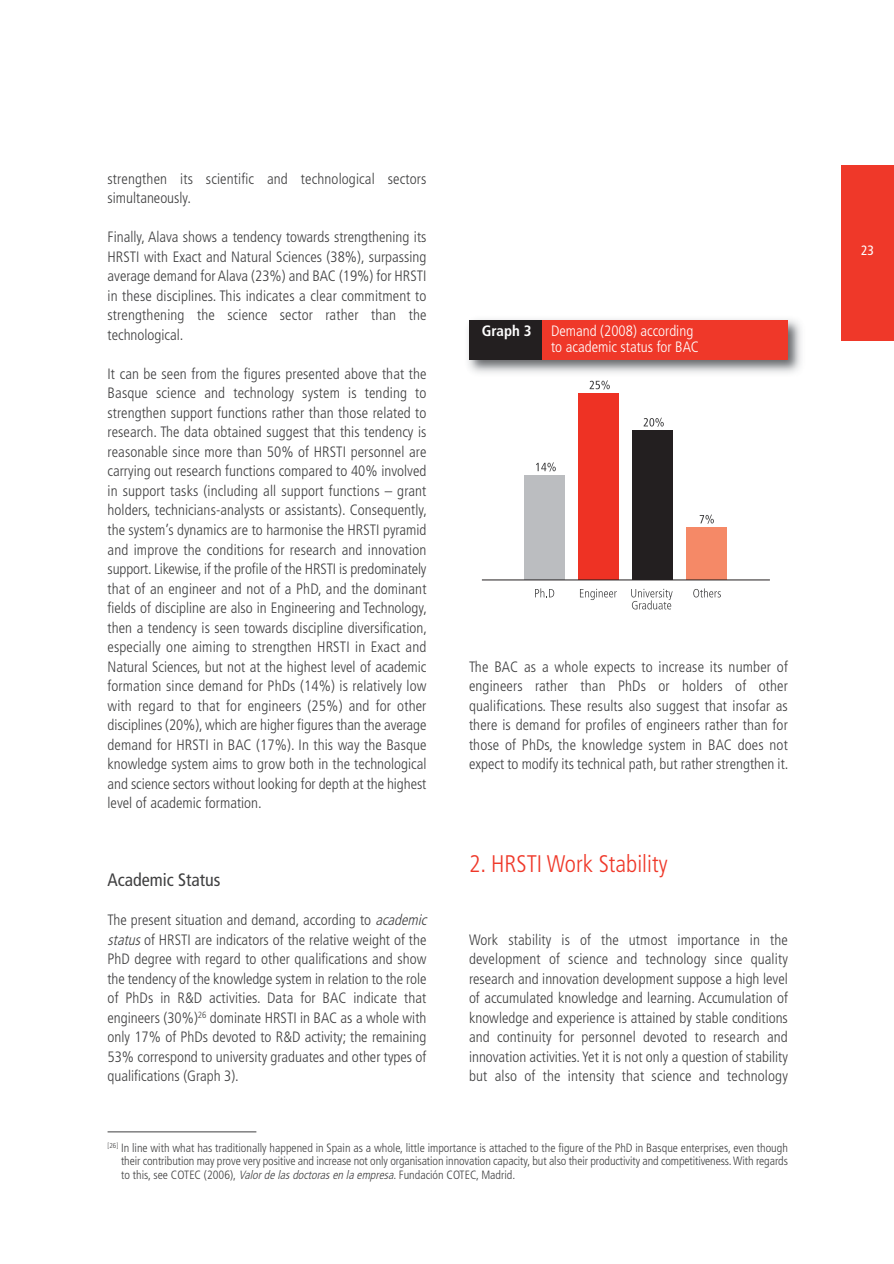
<style>
.page{position:relative;width:894px;height:1264px;background:#fff}
.page>*{position:absolute;margin:0;border:0;box-sizing:border-box;transform-origin:0 0}
.t1{font:300 condensed 24px "Frutiger LT Std";color:#ef3829}
.t2{font:condensed 18px "Frutiger LT Std";color:#404041}
.t3{font:300 condensed 15px/19.5px "Frutiger LT Std";color:#404041;text-align:justify}
.t4{font:300 condensed 15px/16.5px "Frutiger LT Std";color:#fff}
.t5{font:700 condensed 15px "Frutiger LT Std";color:#fff}
.t6{font:condensed 13.5px "Frutiger LT Std";color:#fff}
.t7{font:300 condensed 12px/13.5px "Frutiger LT Std";color:#404041;text-align:justify}
.s1{font-style:italic}
</style>
<div class="page">
<div style="left:841px;top:165px;width:53px;height:175px;background:#ef3829"></div>
<hr style="left:108px;top:1131px;width:148px;height:1px;background:#404041">
<img style="left:468px;top:319px;width:333px;height:54px">
<div style="left:469px;top:320px;width:319px;height:39px;background:#ef3829"></div>
<div style="left:469px;top:320px;width:72px;height:39px;background:#231f20"></div>
<svg style="left:535px;top:588px;width:19px;height:9px"></svg>
<svg style="left:580px;top:588px;width:37px;height:12px"></svg>
<svg style="left:631px;top:588px;width:42px;height:21px"></svg>
<svg style="left:693px;top:588px;width:28px;height:9px"></svg>
<div style="left:687px;top:527px;width:40px;height:53px;background:#f58967"></div>
<div style="left:633px;top:431px;width:40px;height:149px;background:#231f20"></div>
<div style="left:579px;top:393px;width:40px;height:187px;background:#ee3224"></div>
<div style="left:525px;top:475px;width:40px;height:105px;background:#bbbdc0"></div>
<svg style="left:700px;top:514px;width:14px;height:9px"></svg>
<svg style="left:644px;top:417px;width:20px;height:10px"></svg>
<svg style="left:590px;top:380px;width:20px;height:9px"></svg>
<svg style="left:536px;top:462px;width:20px;height:9px"></svg>
<hr style="left:482px;top:579px;width:288px;height:1px;background:#231f20">
<p class="t3" style="left:108px;top:170px;width:320px">strengthen its scientific and technological sectors simultaneously.</p>
<p class="t3" style="left:108px;top:228px;width:320px">Finally, Alava shows a tendency towards strengthening its HRSTI with Exact and Natural Sciences (38%), surpassing average demand for Alava (23%) and BAC (19%) for HRSTI in these disciplines. This indicates a clear commitment to strengthening the science sector rather than the technological.</p>
<p class="t3" style="left:108px;top:365px;width:321px">It can be seen from the figures presented above that the Basque science and technology system is tending to strengthen support functions rather than those related to research. The data obtained suggest that this tendency is reasonable since more than 50% of HRSTI personnel are carrying out research functions compared to 40% involved in support tasks (including all support functions – grant holders, technicians-analysts or assistants). Consequently, the system’s dynamics are to harmonise the HRSTI pyramid and improve the conditions for research and innovation support. Likewise, if the profile of the HRSTI is predominately that of an engineer and not of a PhD, and the dominant fields of discipline are also in Engineering and Technology, then a tendency is seen towards discipline diversification, especially one aiming to strengthen HRSTI in Exact and Natural Sciences, but not at the highest level of academic formation since demand for PhDs (14%) is relatively low with regard to that for engineers (25%) and for other disciplines (20%), which are higher figures than the average demand for HRSTI in BAC (17%). In this way the Basque knowledge system aims to grow both in the technological and science sectors without looking for depth at the highest level of academic formation.</p>
<p class="t2" style="left:108px;top:872px;width:114px">Academic Status</p>
<p class="t3" style="left:108px;top:911px;width:323px;text-align:left">The present situation and demand, according to <span class="s1">academic status</span>of HRSTI are indicators of the relative weight of the PhD degree with regard to other qualifications and show the tendency of the knowledge system in relation to the role of PhDs in R&amp;D activities. Data for BAC indicate that engineers (30%)<sup>26</sup> dominate HRSTI in BAC as a whole with only 17% of PhDs devoted to R&amp;D activity; the remaining 53% correspond to university graduates and other types of qualifications (Graph 3).</p>
<p class="t5" style="left:482px;top:324px;width:51px">Graph 3</p>
<p class="t4" style="left:551px;top:323px;width:149px">Demand (2008) according to academic status for BAC</p>
<p class="t3" style="left:469px;top:657px;width:321px">The BAC as a whole expects to increase its number of engineers rather than PhDs or holders of other qualifications. These results also suggest that insofar as there is demand for profiles of engineers rather than for those of PhDs, the knowledge system in BAC does not expect to modify its technical path, but rather strengthen it.</p>
<h1 class="t1" style="left:469px;top:853px;width:200px">2. HRSTI Work Stability</h1>
<p class="t3" style="left:469px;top:930px;width:320px">Work stability is of the utmost importance in the development of science and technology since quality research and innovation development suppose a high level of accumulated knowledge and learning. Accumulation of knowledge and experience is attained by stable conditions and continuity for personnel devoted to research and innovation activities. Yet it is not only a question of stability but also of the intensity that science and technology</p>
<p class="t7" style="left:121px;top:1141px;width:668px;text-indent:-14px"><sup>[26]</sup> In line with what has traditionally happened in Spain as a whole, little importance is attached to the figure of the PhD in Basque enterprises, even though their contribution may prove very positive and increase not only organisation innovation capacity, but also their productivity and competitiveness. With regards to this, see COTEC (2006), <span class="s1">Valorde lasdoctorasen la empresa</span>. Fundación COTEC, Madrid.</p>
<p class="t6" style="left:861px;top:245px;width:14px">23</p>
</div>
